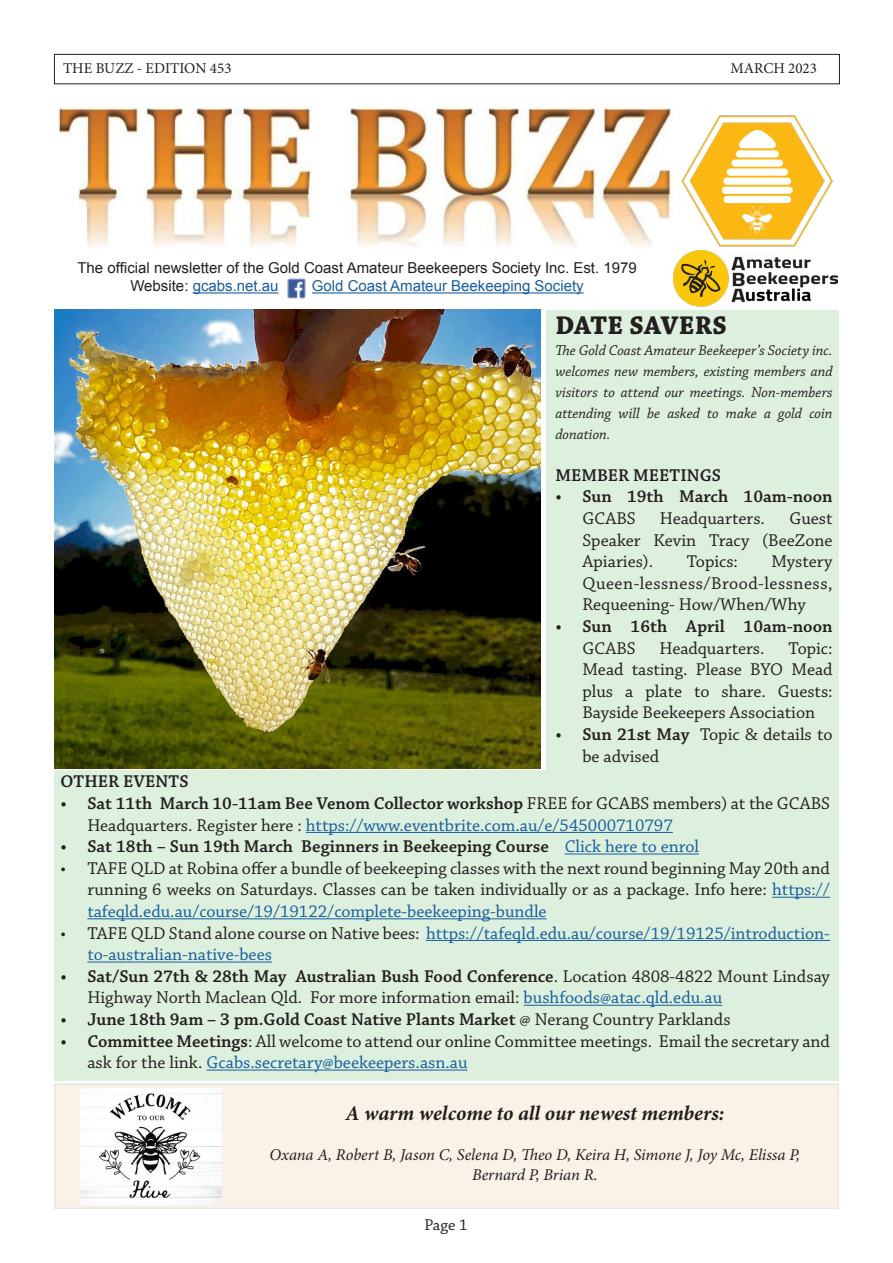
<style>
.page{position:relative;width:893px;height:1263px;background:#fff}
.page>*{position:absolute;margin:0;border:0;box-sizing:border-box;transform-origin:0 0}
.t1{font:700 27px "Chaparral Pro";letter-spacing:.01em;color:#231f20}
.t2{font:italic 700 21px "Minion Pro";letter-spacing:-.005em;color:#231f20}
.t3{font:18px/21.6px "Chaparral Pro";color:#231f20;text-align:justify}
.t4{font:600 18px/21.6px "Chaparral Pro";color:#231f20}
.t5{font:18px/21.6px "Chaparral Pro";color:#175d9e}
.t6{font:italic 16.5px/19.8px "Minion Pro";letter-spacing:-.005em;color:#231f20;text-align:center}
.t7{font:16.5px "Chaparral Pro";color:#231f20}
.t8{font:italic 15px/21px "Chaparral Pro";color:#231f20;text-align:justify}
.t9{font:15px "Arial";color:#231f20}
.t10{font:15px "Arial";color:#175d9e}
.t11{font:15px "Minion Pro";color:#231f20}
.s1{color:#231f20}
.s2{font-weight:400}
.s3{font-weight:600}
.s4{color:#175d9e}
.s5{font-weight:400;color:#175d9e}
</style>
<div class="page">
<div style="left:546px;top:310px;width:293px;height:460px;background:#ddf0de"></div>
<div style="left:54px;top:770px;width:785px;height:310px;background:#ddf0de"></div>
<div style="left:54px;top:54px;width:786px;height:30px;border:1px solid #231f20"></div>
<hr style="left:193px;top:292px;width:86px;height:1px;background:#175d9e">
<hr style="left:312px;top:292px;width:272px;height:1px;background:#175d9e">
<img style="left:287px;top:278px;width:19px;height:21px">
<img style="left:59px;top:108px;width:613px;height:138px">
<img style="left:681px;top:115px;width:152px;height:136px">
<img style="left:674px;top:251px;width:163px;height:55px">
<img style="left:54px;top:309px;width:486px;height:459px">
<hr style="left:306px;top:832px;width:367px;height:1px;background:#175d9e">
<hr style="left:565px;top:853px;width:134px;height:1px;background:#175d9e">
<hr style="left:772px;top:897px;width:58px;height:1px;background:#175d9e">
<hr style="left:87px;top:918px;width:460px;height:1px;background:#175d9e">
<hr style="left:426px;top:940px;width:404px;height:1px;background:#175d9e">
<hr style="left:87px;top:961px;width:185px;height:1px;background:#175d9e">
<hr style="left:524px;top:1005px;width:198px;height:1px;background:#175d9e">
<hr style="left:207px;top:1069px;width:261px;height:1px;background:#175d9e">
<div style="left:55px;top:1084px;width:783px;height:124px;background:#faf2e7"></div>
<img style="left:80px;top:1088px;width:141px;height:116px">
<p class="t11" style="left:63px;top:58px;width:170px">THE BUZZ - EDITION 453</p>
<p class="t11" style="left:730px;top:58px;width:88px">MARCH 2023</p>
<p class="t9" style="left:77px;top:258px;width:561px">The official newsletter of the Gold Coast Amateur Beekeepers Society Inc. Est. 1979</p>
<p class="t10" style="left:130px;top:276px;width:150px"><span class="s1">Website:</span> gcabs.net.au</p>
<p class="t10" style="left:312px;top:276px;width:273px">Gold Coast Amateur Beekeeping Society</p>
<p class="t1" style="left:555px;top:309px;width:173px">DATE SAVERS</p>
<p class="t8" style="left:555px;top:340px;width:279px">The Gold Coast Amateur Beekeeper’s Society inc. welcomes new members, existing members and visitors to attend our meetings. Non-members attending will be asked to make a gold coin donation.</p>
<p class="t4" style="left:555px;top:465px;width:167px">MEMBER MEETINGS</p>
<p class="t4" style="left:582px;top:486px;width:252px;text-indent:-27px">• Sun 19th March 10am-noon<br><span class="s2">GCABS</span></p>
<p class="t3" style="left:660px;top:508px;width:107px">Headquarters.</p>
<p class="t3" style="left:582px;top:508px;width:252px;text-indent:207px">Guest Speaker Kevin Tracy (BeeZone Apiaries).</p>
<p class="t3" style="left:687px;top:551px;width:53px">Topics:</p>
<p class="t3" style="left:582px;top:551px;width:252px;text-indent:189px">Mystery Queen-lessness/Brood-lessness, Requeening- How/When/Why</p>
<p class="t4" style="left:582px;top:616px;width:252px;text-indent:-27px">• Sun 16th April 10am-noon<br><span class="s2">GCABS</span></p>
<p class="t3" style="left:659px;top:638px;width:107px">Headquarters.</p>
<p class="t3" style="left:582px;top:638px;width:252px;text-indent:206px">Topic:<br>Mead tasting. Please BYO Mead plus a plate to share. Guests:<br>Bayside Beekeepers Association</p>
<p class="t3" style="left:582px;top:724px;width:252px;text-indent:-27px"><span class="s3">• Sun 21st May</span> Topic &amp; details to be advised</p>
<p class="t4" style="left:60px;top:771px;width:130px">OTHER EVENTS</p>
<p class="t3" style="left:87px;top:793px;width:744px;text-indent:-27px"><span class="s3">• Sat 11th March 10-11am Bee Venom Collector workshop</span> FREE for GCABS members) at the GCABS<br>Headquarters. Register here : <span class="s4">https://www.eventbrite.com.au/e/545000710797</span></p>
<p class="t4" style="left:60px;top:836px;width:640px">• Sat 18th – Sun 19th March Beginners in Beekeeping Course <span class="s5">Click here to enrol</span></p>
<p class="t3" style="left:87px;top:858px;width:744px;text-indent:-27px">• TAFE QLD at Robina offer a bundle of beekeeping classes with the next round beginning May 20th and running 6 weeks on Saturdays. Classes can be taken individually or as a package. Info here: <span class="s4">https:// tafeqld.edu.au/course/19/19122/complete-beekeeping-bundle</span></p>
<p class="t5" style="left:87px;top:923px;width:744px;text-indent:-27px"><span class="s1">• TAFE QLD Stand alone course on Native bees:</span> https://tafeqld.edu.au/course/19/19125/introduction&shy;to-australian-native-bees</p>
<p class="t3" style="left:87px;top:966px;width:744px;text-indent:-27px"><span class="s3">• Sat/Sun 27th &amp; 28th May Australian Bush Food Conference</span>. Location 4808-4822 Mount Lindsay<br>Highway North Maclean Qld. For more information email: <span class="s4">bushfoods@atac.qld.edu.au</span></p>
<p class="t4" style="left:60px;top:1009px;width:672px">• June 18th 9am – 3 pm.Gold Coast Native Plants Market <span class="s2">@ Nerang Country Parklands</span></p>
<p class="t3" style="left:87px;top:1031px;width:744px;text-indent:-27px"><span class="s3">• Committee Meetings</span>: All welcome to attend our online Committee meetings. Email the secretary and ask for the link. <span class="s4">Gcabs.secretary@beekeepers.asn.au</span></p>
<p class="t2" style="left:345px;top:1098px;width:380px">A warm welcome to all our newest members:</p>
<p class="t6" style="left:270px;top:1145px;width:532px">Oxana A, Robert B, Jason C, Selena D, Theo D, Keira H, Simone J, Joy Mc, Elissa P,<br>Bernard P, Brian R.</p>
<p class="t7" style="left:424px;top:1215px;width:45px">Page 1</p>
</div>
